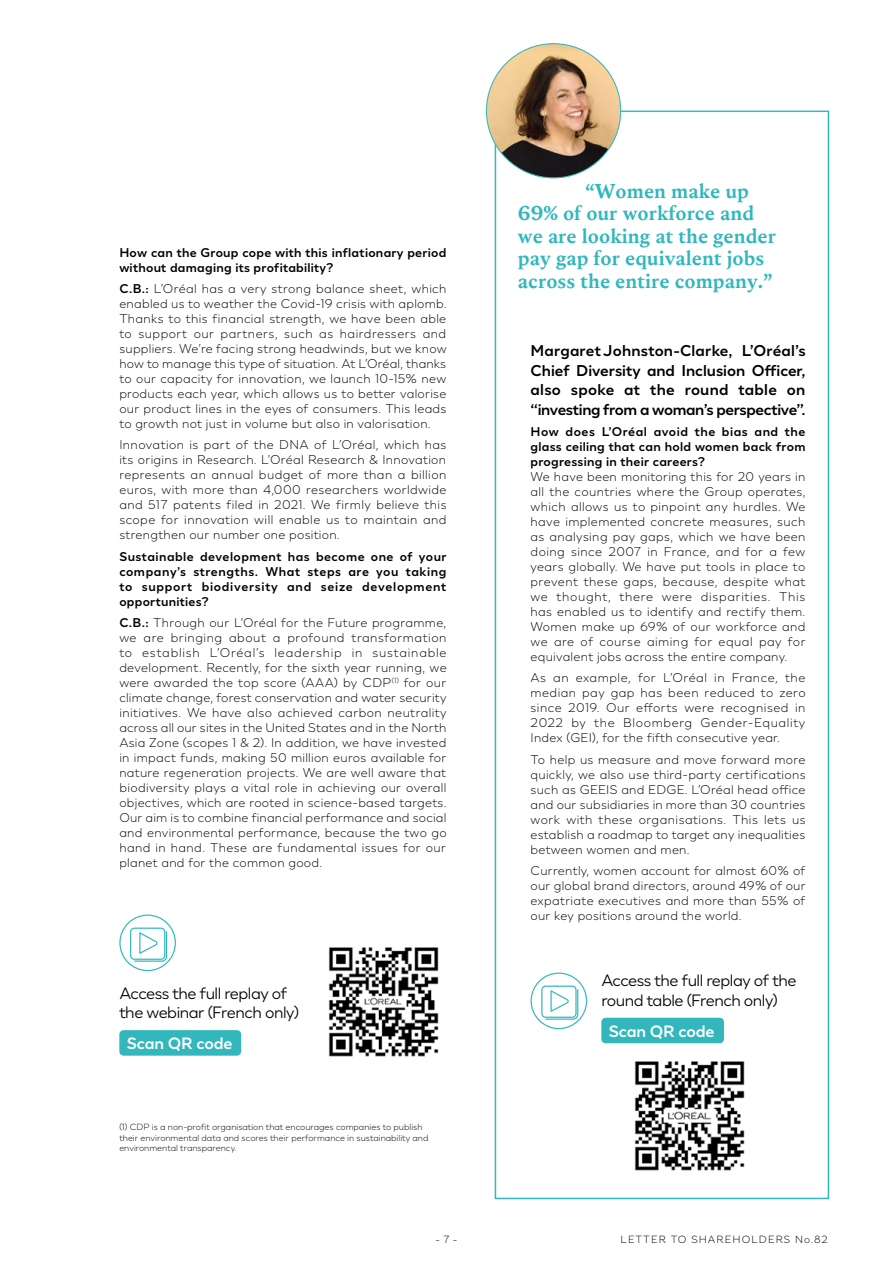
<style>
.page{position:relative;width:893px;height:1263px;background:#fff}
.page>*{position:absolute;margin:0;border:0;box-sizing:border-box;transform-origin:0 0}
.t1{font:700 19.5px/22.5px "LOREAL Royale";color:#31b7bc}
.t2{font:16.5px/19.8px "LOREAL Essentielle";letter-spacing:-.03em;color:#000}
.t3{font:700 16.5px "LOREAL Essentielle";letter-spacing:-.01em;color:#fff}
.t4{font:700 15.75px/19.5px "LOREAL Essentielle";letter-spacing:-.025em;color:#000;text-align:justify}
.t5{font:300 12.75px/15px "LOREAL Essentielle";letter-spacing:.02em;color:#000;text-align:justify}
.t6{font:700 12.75px/15px "LOREAL Essentielle";letter-spacing:.02em;color:#000;text-align:justify}
.t7{font:300 10.5px "LOREAL Essentielle";letter-spacing:.1em;color:#000}
.t8{font:300 9px/10.5px "LOREAL Essentielle";color:#000}
.s1{font-weight:700}
</style>
<div class="page">
<div style="left:119px;top:1030px;width:122px;height:26px;background:#31b7bc;border-radius:4px"></div>
<svg style="left:130px;top:927px;width:38px;height:35px"></svg>
<div style="left:119px;top:914px;width:57px;height:57px;border:1px solid #31b7bc;border-radius:50%"></div>
<svg style="left:541px;top:985px;width:38px;height:35px"></svg>
<div style="left:531px;top:972px;width:56px;height:57px;border:1px solid #31b7bc;border-radius:50%"></div>
<div style="left:601px;top:1018px;width:123px;height:25px;background:#31b7bc;border-radius:4px"></div>
<img style="left:328px;top:947px;width:111px;height:110px">
<img style="left:634px;top:1061px;width:111px;height:110px">
<div style="left:495px;top:111px;width:334px;height:1088px;border:2px solid #31b7bc"></div>
<img style="left:486px;top:44px;width:135px;height:134px;border-radius:67px">
<h4 class="t6" style="left:119px;top:245px;width:329px">How can the Group cope with this inflationary period without damaging its profitability?</h4>
<p class="t5" style="left:119px;top:281px;width:329px"><span class="s1">C.B.:</span> L’Oréal has a very strong balance sheet, which enabled us to weather the Covid-19 crisis with aplomb.<br>Thanks to this financial strength, we have been able to support our partners, such as hairdressers and suppliers. We’re facing strong headwinds, but we know how to manage this type of situation. At L’Oréal, thanks to our capacity for innovation, we launch 10-15% new products each year, which allows us to better valorise our product lines in the eyes of consumers. This leads to growth not just in volume but also in valorisation.</p>
<p class="t5" style="left:119px;top:437px;width:329px">Innovation is part of the DNA of L’Oréal, which has its origins in Research. L’Oréal Research &amp; Innovation represents an annual budget of more than a billion euros, with more than 4,000 researchers worldwide and 517 patents filed in 2021. We firmly believe this scope for innovation will enable us to maintain and strengthen our number one position.</p>
<h4 class="t6" style="left:119px;top:549px;width:329px">Sustainable development has become one of your company’s strengths. What steps are you taking to support biodiversity and seize development opportunities?</h4>
<p class="t5" style="left:119px;top:615px;width:329px"><span class="s1">C.B.:</span> Through our L’Oréal for the Future programme, we are bringing about a profound transformation to establish L’Oréal’s leadership in sustainable development. Recently, for the sixth year running, we were awarded the top score (AAA) by CDP<sup>(1)</sup> for our climate change, forest conservation and water security initiatives. We have also achieved carbon neutrality across all our sites in the United States and in the North Asia Zone (scopes 1 &amp; 2). In addition, we have invested in impact funds, making 50 million euros available for nature regeneration projects. We are well aware that biodiversity plays a vital role in achieving our overall objectives, which are rooted in science-based targets.<br>Our aim is to combine financial performance and social and environmental performance, because the two go hand in hand. These are fundamental issues for our planet and for the common good.</p>
<p class="t2" style="left:119px;top:983px;width:181px">Access the full replay of the webinar (French only)</p>
<p class="t3" style="left:127px;top:1033px;width:107px">Scan QR code</p>
<p class="t8" style="left:119px;top:1122px;width:311px">(1) CDP is a non-profit organisation that encourages companies to publish their environmental data and scores their performance in sustainability and environmental transparency.</p>
<p class="t1" style="left:518px;top:180px;width:260px;text-indent:68px">“Women make up<br>69% of our workforce and we are looking at the gender pay gap for equivalent jobs across the entire company.”</p>
<p class="t4" style="left:531px;top:341px;width:277px">Margaret Johnston-Clarke, L’Oréal’s Chief Diversity and Inclusion Officer, also spoke at the round table on “investing from a woman’s perspective”.</p>
<h4 class="t6" style="left:531px;top:424px;width:276px">How does L’Oréal avoid the bias and the glass ceiling that can hold women back from progressing in their careers?</h4>
<p class="t5" style="left:531px;top:469px;width:277px">We have been monitoring this for 20 years in all the countries where the Group operates, which allows us to pinpoint any hurdles. We have implemented concrete measures, such as analysing pay gaps, which we have been doing since 2007 in France, and for a few years globally. We have put tools in place to prevent these gaps, because, despite what we thought, there were disparities. This has enabled us to identify and rectify them.<br>Women make up 69% of our workforce and we are of course aiming for equal pay for equivalent jobs across the entire company.</p>
<p class="t5" style="left:531px;top:670px;width:277px">As an example, for L’Oréal in France, the median pay gap has been reduced to zero since 2019. Our efforts were recognised in 2022 by the Bloomberg Gender-Equality Index (GEI), for the fifth consecutive year.</p>
<p class="t5" style="left:531px;top:752px;width:277px">To help us measure and move forward more quickly, we also use third-party certifications such as GEEIS and EDGE. L’Oréal head office and our subsidiaries in more than 30 countries work with these organisations. This lets us establish a roadmap to target any inequalities between women and men.</p>
<p class="t5" style="left:531px;top:863px;width:277px">Currently, women account for almost 60% of our global brand directors, around 49% of our expatriate executives and more than 55% of our key positions around the world.</p>
<p class="t2" style="left:601px;top:970px;width:197px">Access the full replay of the round table (French only)</p>
<p class="t3" style="left:609px;top:1021px;width:107px">Scan QR code</p>
<p class="t7" style="left:435px;top:1233px;width:23px">- 7 -</p>
<p class="t7" style="left:620px;top:1233px;width:209px">LETTER TO SHAREHOLDERS No.82</p>
</div>
